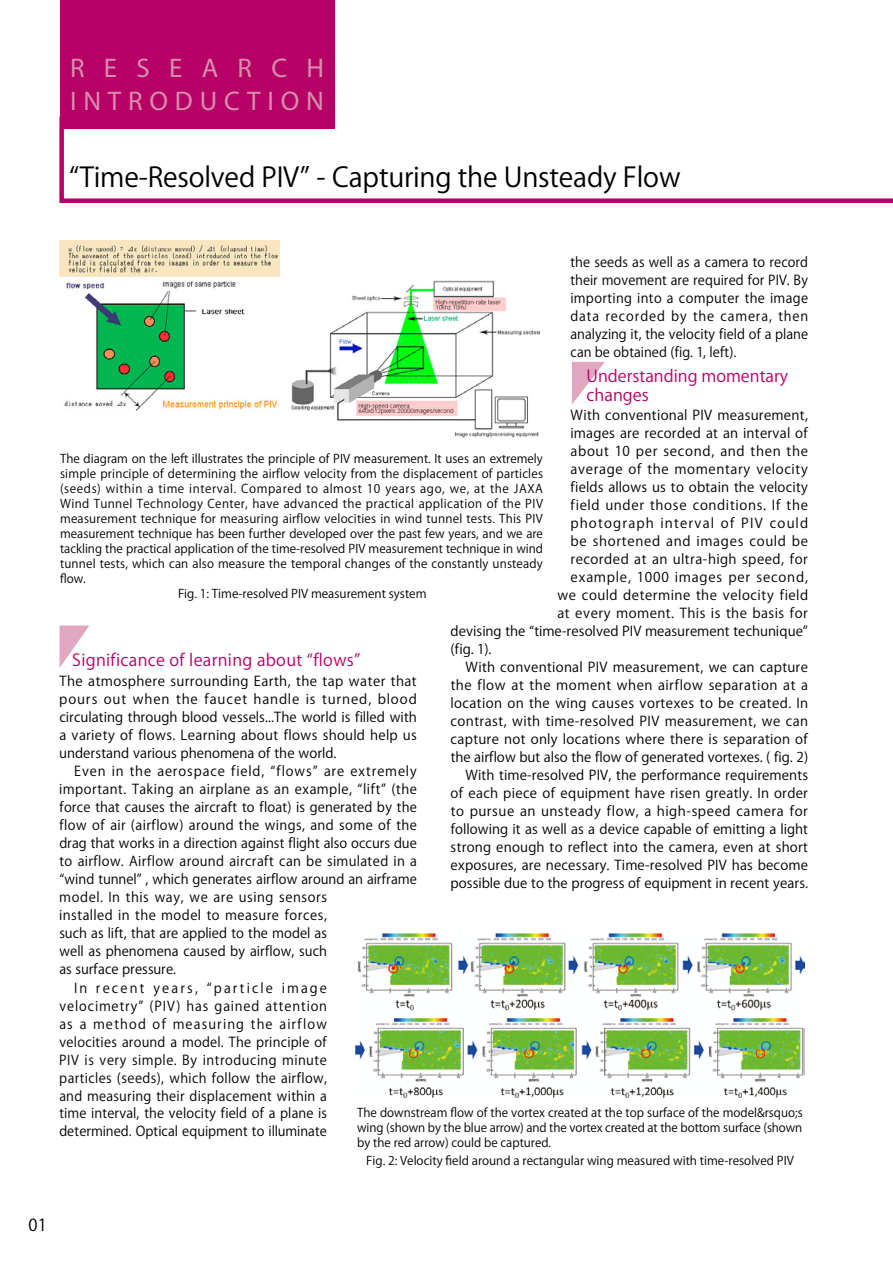
<style>
.page{position:relative;width:893px;height:1263px;background:#fff}
.page>*{position:absolute;margin:0;border:0;box-sizing:border-box;transform-origin:0 0}
.t1{font:27px "Koz Go Pr 6 N";letter-spacing:-.005em;color:#000}
.t2{font:27px/33px "Myriad Pro";letter-spacing:.255em;color:#d98eaf}
.t3{font:16.5px "Koz Go Pr 6 N";letter-spacing:.02em;color:#b60065}
.t4{font:16.5px/19.5px "Koz Go Pr 6 N";color:#b60065}
.t5{font:16.5px "Koz Go Pr 6 N";color:#000}
.t6{font:13.5px/18px "Koz Go Pr 6 N";letter-spacing:.025em;color:#000;text-align:justify}
.t7{font:13.5px "Koz Go Pr 6 N";color:#000}
.t8{font:13.5px "Koz Go Pr 6 N";letter-spacing:.005em;color:#000}
.t9{font:13.5px "Koz Go Pr 6 N";letter-spacing:.045em;color:#000}
.t10{font:13.5px "Koz Go Pr 6 N";letter-spacing:.065em;color:#000}
.t11{font:13.5px "Koz Go Pr 6 N";letter-spacing:.085em;color:#000}
.t12{font:13.5px "Koz Go Pr 6 N";letter-spacing:.055em;color:#000}
.t13{font:13.5px "Koz Go Pr 6 N";letter-spacing:.165em;color:#000}
.t14{font:13.5px "Koz Go Pr 6 N";letter-spacing:.05em;color:#000}
.t15{font:12px/15px "Koz Go Pr 6 N";color:#000;text-align:justify}
</style>
<div class="page">
<svg style="left:59px;top:112px;width:834px;height:91px"></svg>
<div style="left:60px;top:0;width:274px;height:129px;background:#b60065"></div>
<svg style="left:60px;top:625px;width:29px;height:42px"></svg>
<svg style="left:572px;top:362px;width:33px;height:42px"></svg>
<img style="left:355px;top:933px;width:449px;height:165px">
<img style="left:60px;top:241px;width:219px;height:171px">
<img style="left:291px;top:281px;width:248px;height:156px">
<h1 class="t2" style="left:70px;top:51px;width:255px">RESEARCH<br>INTRODUCTION</h1>
<h1 class="t1" style="left:69px;top:162px;width:613px">“Time-Resolved PIV” - Capturing the Unsteady Flow</h1>
<p class="t6" style="left:570px;top:253px;width:239px">the seeds as well as a camera to record their movement are required for PIV. By importing into a computer the image data recorded by the camera, then analyzing it, the velocity field of a plane can be obtained (fig. 1, left).</p>
<p class="t4" style="left:587px;top:366px;width:203px">Understanding momentary changes</p>
<p class="t6" style="left:571px;top:406px;width:239px">With conventional PIV measurement,</p>
<p class="t6" style="left:570px;top:424px;width:239px">images are recorded at an interval of</p>
<p class="t9" style="left:570px;top:443px;width:239px">about 10 per second, and then the</p>
<p class="t9" style="left:570px;top:461px;width:239px">average of the momentary velocity</p>
<p class="t6" style="left:571px;top:478px;width:239px">fields allows us to obtain the velocity</p>
<p class="t9" style="left:571px;top:497px;width:239px">field under those conditions. If the</p>
<p class="t11" style="left:570px;top:515px;width:239px">photograph interval of PIV could</p>
<p class="t14" style="left:570px;top:533px;width:239px">be shortened and images could be</p>
<p class="t6" style="left:570px;top:550px;width:239px">recorded at an ultra-high speed, for</p>
<p class="t12" style="left:570px;top:569px;width:239px">example, 1000 images per second,</p>
<p class="t6" style="left:557px;top:586px;width:252px">we could determine the velocity field</p>
<p class="t6" style="left:557px;top:604px;width:252px">at every moment. This is the basis for</p>
<p class="t7" style="left:451px;top:623px;width:359px">devising the “time-resolved PIV measurement techunique”</p>
<p class="t6" style="left:450px;top:640px;width:42px">(fig. 1).</p>
<p class="t6" style="left:466px;top:658px;width:344px">With conventional PIV measurement, we can capture</p>
<p class="t6" style="left:451px;top:676px;width:359px">the flow at the moment when airflow separation at a</p>
<p class="t6" style="left:450px;top:694px;width:359px">location on the wing causes vortexes to be created. In</p>
<p class="t6" style="left:451px;top:712px;width:359px">contrast, with time-resolved PIV measurement, we can</p>
<p class="t6" style="left:451px;top:730px;width:359px">capture not only locations where there is separation of</p>
<p class="t8" style="left:451px;top:749px;width:359px">the airflow but also the flow of generated vortexes. ( fig. 2)</p>
<p class="t6" style="left:466px;top:766px;width:344px">With time-resolved PIV, the performance requirements</p>
<p class="t6" style="left:451px;top:784px;width:359px">of each piece of equipment have risen greatly. In order</p>
<p class="t6" style="left:451px;top:802px;width:359px">to pursue an unsteady flow, a high-speed camera for</p>
<p class="t7" style="left:451px;top:821px;width:359px">following it as well as a device capable of emitting a light</p>
<p class="t6" style="left:451px;top:838px;width:359px">strong enough to reflect into the camera, even at short</p>
<p class="t6" style="left:451px;top:856px;width:359px">exposures, are necessary. Time-resolved PIV has become</p>
<p class="t8" style="left:450px;top:875px;width:359px">possible due to the progress of equipment in recent years.</p>
<p class="t15" style="left:60px;top:451px;width:485px">The diagram on the left illustrates the principle of PIV measurement. It uses an extremely simple principle of determining the airflow velocity from the displacement of particles (seeds) within a time interval. Compared to almost 10 years ago, we, at the JAXA Wind Tunnel Technology Center, have advanced the practical application of the PIV measurement technique for measuring airflow velocities in wind tunnel tests. This PIV measurement technique has been further developed over the past few years, and we are tackling the practical application of the time-resolved PIV measurement technique in wind tunnel tests, which can also measure the temporal changes of the constantly unsteady flow.</p>
<p class="t15" style="left:178px;top:586px;width:250px">Fig. 1: Time-resolved PIV measurement system</p>
<p class="t3" style="left:72px;top:651px;width:290px">Significance of learning about “flows”</p>
<p class="t6" style="left:59px;top:673px;width:359px">The atmosphere surrounding Earth, the tap water that pours out when the faucet handle is turned, blood circulating through blood vessels...The world is filled with a variety of flows. Learning about flows should help us understand various phenomena of the world.</p>
<p class="t10" style="left:74px;top:764px;width:344px">Even in the aerospace field, “flows” are extremely</p>
<p class="t6" style="left:59px;top:781px;width:359px">important. Taking an airplane as an example, “lift” (the</p>
<p class="t6" style="left:59px;top:799px;width:359px">force that causes the aircraft to float) is generated by the</p>
<p class="t6" style="left:59px;top:817px;width:359px">flow of air (airflow) around the wings, and some of the</p>
<p class="t7" style="left:59px;top:836px;width:359px">drag that works in a direction against flight also occurs due</p>
<p class="t6" style="left:59px;top:853px;width:359px">to airflow. Airflow around aircraft can be simulated in a</p>
<p class="t7" style="left:59px;top:872px;width:359px">“wind tunnel” , which generates airflow around an airframe</p>
<p class="t6" style="left:59px;top:889px;width:269px">model. In this way, we are using sensors</p>
<p class="t6" style="left:59px;top:907px;width:269px">installed in the model to measure forces,</p>
<p class="t7" style="left:59px;top:926px;width:269px">such as lift, that are applied to the model as</p>
<p class="t8" style="left:59px;top:944px;width:269px">well as phenomena caused by airflow, such</p>
<p class="t8" style="left:59px;top:962px;width:118px">as surface pressure.</p>
<p class="t13" style="left:74px;top:980px;width:254px">In recent years, “particle image</p>
<p class="t10" style="left:59px;top:998px;width:269px">velocimetry” (PIV) has gained attention</p>
<p class="t11" style="left:59px;top:1016px;width:269px">as a method of measuring the airflow</p>
<p class="t6" style="left:59px;top:1033px;width:269px">velocities around a model. The principle of</p>
<p class="t6" style="left:59px;top:1051px;width:269px">PIV is very simple. By introducing minute</p>
<p class="t6" style="left:59px;top:1069px;width:269px">particles (seeds), which follow the airflow,</p>
<p class="t6" style="left:59px;top:1087px;width:269px">and measuring their displacement within a</p>
<p class="t6" style="left:59px;top:1105px;width:269px">time interval, the velocity field of a plane is</p>
<p class="t7" style="left:59px;top:1124px;width:269px">determined. Optical equipment to illuminate</p>
<p class="t15" style="left:357px;top:1105px;width:447px">The downstream flow of the vortex created at the top surface of the model&amp;rsquo;s wing (shown by the blue arrow) and the vortex created at the bottom surface (shown by the red arrow) could be captured.</p>
<p class="t15" style="left:366px;top:1153px;width:429px">Fig. 2: Velocity field around a rectangular wing measured with time-resolved PIV</p>
<p class="t5" style="left:29px;top:1215px;width:20px">01</p>
</div>
